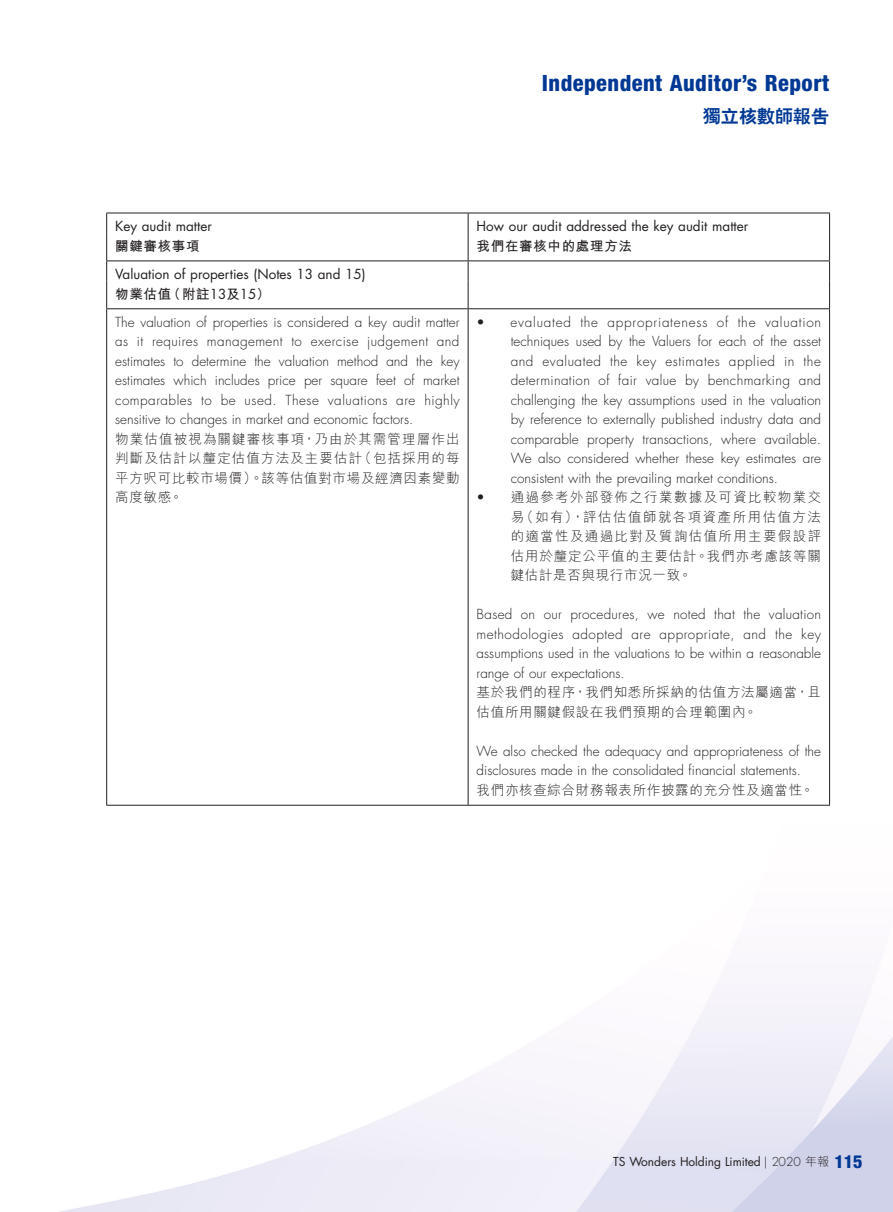
<style>
.page{position:relative;width:893px;height:1212px;background:#fff}
.page>*{position:absolute;margin:0;border:0;box-sizing:border-box;transform-origin:0 0}
.t1{font:800 condensed 22.5px "Helvetica Neue LT Std";letter-spacing:.02em;color:#003894}
.t2{font:800 18px "C Hei 2 HK";letter-spacing:.005em;color:#003894}
.t3{font:800 condensed 18px "Helvetica Neue LT Std";color:#003894}
.t4{font:300 13.5px/19.5px "Futura Std";color:#231f20;text-align:justify}
.t5{font:300 13.5px/19.5px "M Hei HK";letter-spacing:.05em;color:#231f20;text-align:justify}
.t6{font:13.5px "Futura Std";color:#231f20}
.t7{font:700 13.5px "M Hei HK";letter-spacing:.05em;color:#231f20}
.t8{font:12px "Futura Std";letter-spacing:-.005em;color:#231f20}
.s1{font-family:"Futura Std";font-weight:400}
.s2{font-family:"Futura Std"}
.s3{font-weight:300}
.s4{font-family:"M Hei HK";font-weight:300}
</style>
<div class="page">
<hr style="left:106px;top:260px;width:362px;height:1px;background:#231f20">
<hr style="left:468px;top:260px;width:362px;height:1px;background:#231f20">
<svg style="left:106px;top:214px;width:1px;height:94px"></svg>
<svg style="left:468px;top:214px;width:1px;height:94px"></svg>
<hr style="left:106px;top:308px;width:362px;height:1px;background:#231f20">
<svg style="left:829px;top:214px;width:1px;height:94px"></svg>
<hr style="left:468px;top:308px;width:362px;height:1px;background:#231f20">
<hr style="left:106px;top:213px;width:362px;height:1px;background:#231f20">
<hr style="left:468px;top:213px;width:362px;height:1px;background:#231f20">
<hr style="left:106px;top:309px;width:1px;height:496px;background:#231f20">
<hr style="left:468px;top:309px;width:1px;height:496px;background:#231f20">
<hr style="left:829px;top:309px;width:1px;height:496px;background:#231f20">
<hr style="left:106px;top:805px;width:362px;height:1px;background:#231f20">
<hr style="left:468px;top:805px;width:362px;height:1px;background:#231f20">
<h1 class="t1" style="left:542px;top:69px;width:289px">Independent Auditor’s Report</h1>
<h2 class="t2" style="left:703px;top:107px;width:128px">獨立核數師報告</h2>
<p class="t6" style="left:115px;top:218px;width:98px">Key audit matter</p>
<p class="t6" style="left:477px;top:218px;width:273px">How our audit addressed the key audit matter</p>
<p class="t7" style="left:115px;top:236px;width:86px">關鍵審核事項</p>
<p class="t7" style="left:477px;top:236px;width:157px">我們在審核中的處理方法</p>
<p class="t6" style="left:115px;top:265px;width:252px">Valuation of properties (Notes 13 and 15)</p>
<p class="t7" style="left:115px;top:284px;width:156px">物業估值（附註<span class="s1">13</span>及<span class="s1">15</span>）</p>
<p class="t4" style="left:115px;top:313px;width:346px">The valuation of properties is considered a key audit matter as it requires management to exercise judgement and estimates to determine the valuation method and the key estimates which includes price per square feet of market comparables to be used. These valuations are highly sensitive to changes in market and economic factors.</p>
<p class="t5" style="left:115px;top:429px;width:346px">物業估值被視為關鍵審核事項，乃由於其需管理層作出判斷及估計以釐定估值方法及主要估計（包括採用的每平方呎可比較市場價）。該等估值對市場及經濟因素變動高度敏感。</p>
<p class="t4" style="left:511px;top:313px;width:312px;text-indent:-34px">• evaluated the appropriateness of the valuation techniques used by the Valuers for each of the asset and evaluated the key estimates applied in the determination of fair value by benchmarking and challenging the key assumptions used in the valuation by reference to externally published industry data and comparable property transactions, where available.<br>We also considered whether these key estimates are consistent with the prevailing market conditions.</p>
<p class="t5" style="left:511px;top:487px;width:312px;text-indent:-34px"><span class="s2">•</span> 通過參考外部發佈之行業數據及可資比較物業交易（如有），評估估值師就各項資產所用估值方法的適當性及通過比對及質詢估值所用主要假設評估用於釐定公平值的主要估計。我們亦考慮該等關鍵估計是否與現行市況一致。</p>
<p class="t4" style="left:477px;top:605px;width:346px">Based on our procedures, we noted that the valuation methodologies adopted are appropriate, and the key assumptions used in the valuations to be within a reasonable range of our expectations.</p>
<p class="t5" style="left:477px;top:682px;width:346px">基於我們的程序，我們知悉所採納的估值方法屬適當，且估值所用關鍵假設在我們預期的合理範圍內。</p>
<p class="t4" style="left:477px;top:741px;width:346px">We also checked the adequacy and appropriateness of the disclosures made in the consolidated financial statements.</p>
<p class="t5" style="left:477px;top:780px;width:339px">我們亦核查綜合財務報表所作披露的充分性及適當性。</p>
<h2 class="t3" style="left:834px;top:1150px;width:30px">115</h2>
<p class="t8" style="left:613px;top:1154px;width:217px">TS Wonders Holding Limited <span class="s3">| 2020</span> <span class="s4">年報</span></p>
</div>
